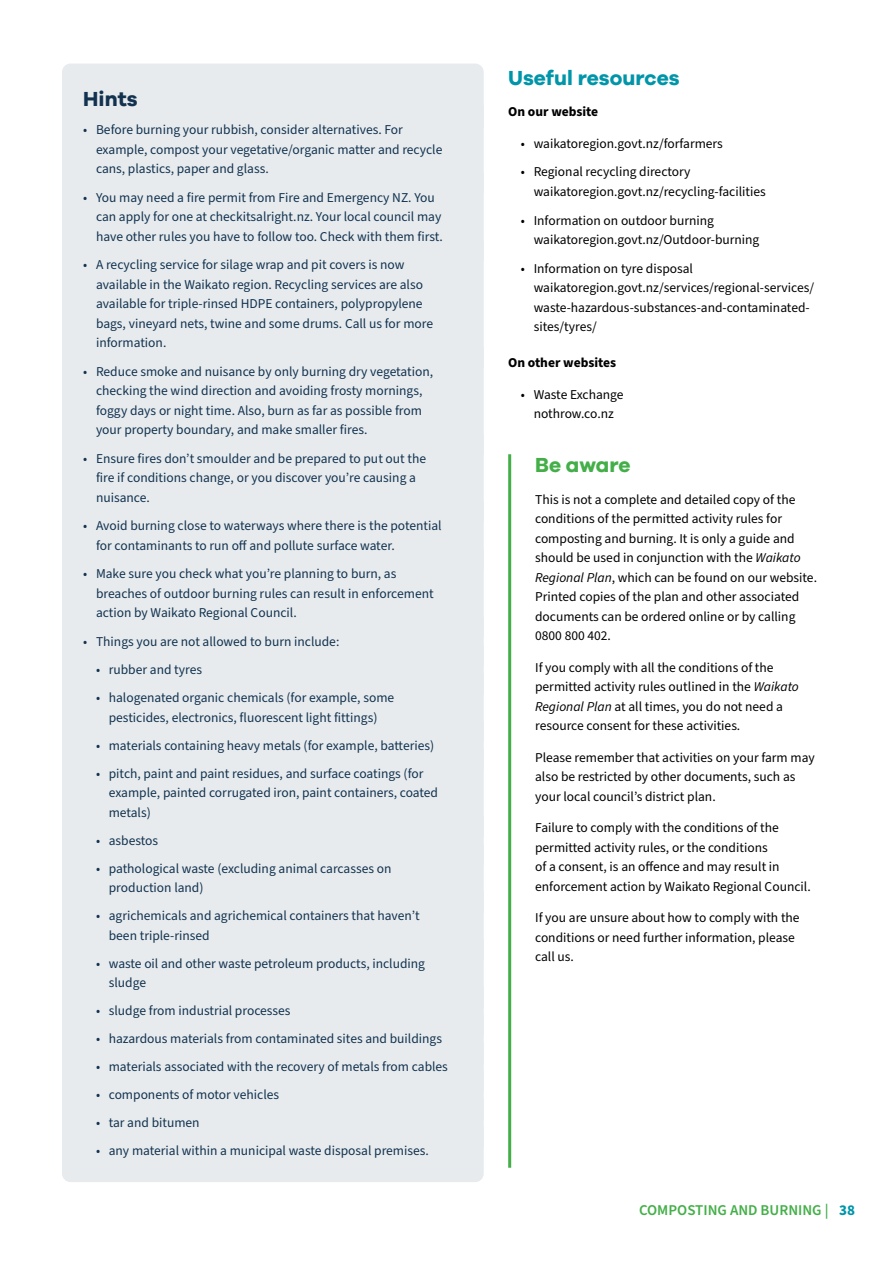
<style>
.page{position:relative;width:893px;height:1263px;background:#fff}
.page>*{position:absolute;margin:0;border:0;box-sizing:border-box;transform-origin:0 0}
.t1{font:700 21px "Galano Grotesque";color:#0095a9}
.t2{font:700 21px "Galano Grotesque";color:#44af49}
.t3{font:700 21px "Galano Grotesque";color:#123250}
.t4{font:600 15px "Source Sans Pro";color:#44af49}
.t5{font:13.5px/19.5px "Source Sans Pro";color:#123250}
.t6{font:13.5px/19.5px "Source Sans Pro";color:#000}
.t7{font:700 13.5px "Source Sans Pro";color:#000}
.s1{font-style:italic}
.s2{font-weight:700;color:#0095a9}
</style>
<div class="page">
<div style="left:62px;top:64px;width:422px;height:70px;background:#e7ebed;border-radius:9px"></div>
<div style="left:62px;top:99px;width:422px;height:101px;background:#e7ebed;border-radius:9px"></div>
<div style="left:62px;top:167px;width:422px;height:100px;background:#e7ebed;border-radius:9px"></div>
<div style="left:62px;top:234px;width:422px;height:140px;background:#e7ebed;border-radius:9px"></div>
<div style="left:62px;top:341px;width:422px;height:120px;background:#e7ebed;border-radius:9px"></div>
<div style="left:62px;top:428px;width:422px;height:100px;background:#e7ebed;border-radius:9px"></div>
<div style="left:62px;top:495px;width:422px;height:81px;background:#e7ebed;border-radius:9px"></div>
<div style="left:62px;top:543px;width:422px;height:101px;background:#e7ebed;border-radius:9px"></div>
<div style="left:62px;top:611px;width:422px;height:61px;background:#e7ebed;border-radius:9px"></div>
<div style="left:62px;top:639px;width:422px;height:62px;background:#e7ebed;border-radius:9px"></div>
<div style="left:62px;top:667px;width:422px;height:81px;background:#e7ebed;border-radius:9px"></div>
<div style="left:62px;top:715px;width:422px;height:61px;background:#e7ebed;border-radius:9px"></div>
<div style="left:62px;top:743px;width:422px;height:100px;background:#e7ebed;border-radius:9px"></div>
<div style="left:62px;top:810px;width:422px;height:61px;background:#e7ebed;border-radius:9px"></div>
<div style="left:62px;top:838px;width:422px;height:81px;background:#e7ebed;border-radius:9px"></div>
<div style="left:62px;top:885px;width:422px;height:81px;background:#e7ebed;border-radius:9px"></div>
<div style="left:62px;top:933px;width:422px;height:81px;background:#e7ebed;border-radius:9px"></div>
<div style="left:62px;top:980px;width:422px;height:62px;background:#e7ebed;border-radius:9px"></div>
<div style="left:62px;top:1008px;width:422px;height:62px;background:#e7ebed;border-radius:9px"></div>
<div style="left:62px;top:1036px;width:422px;height:62px;background:#e7ebed;border-radius:9px"></div>
<div style="left:62px;top:1064px;width:422px;height:62px;background:#e7ebed;border-radius:9px"></div>
<div style="left:62px;top:1092px;width:422px;height:62px;background:#e7ebed;border-radius:9px"></div>
<div style="left:62px;top:1120px;width:422px;height:62px;background:#e7ebed;border-radius:9px"></div>
<hr style="left:508px;top:454px;width:3px;height:714px;background:#44af49">
<h1 class="t3" style="left:83px;top:86px;width:56px">Hints</h1>
<p class="t5" style="left:96px;top:120px;width:348px;text-indent:-13px">• Before burning your rubbish, consider alternatives. For example, compost your vegetative/organic matter and recycle cans, plastics, paper and glass.</p>
<p class="t5" style="left:96px;top:188px;width:348px;text-indent:-13px">• You may need a fire permit from Fire and Emergency NZ. You can apply for one at checkitsalright.nz. Your local council may have other rules you have to follow too. Check with them first.</p>
<p class="t5" style="left:96px;top:255px;width:339px;text-indent:-13px">• A recycling service for silage wrap and pit covers is now available in the Waikato region. Recycling services are also available for triple-rinsed HDPE containers, polypropylene bags, vineyard nets, twine and some drums. Call us for more information.</p>
<p class="t5" style="left:96px;top:362px;width:339px;text-indent:-13px">• Reduce smoke and nuisance by only burning dry vegetation, checking the wind direction and avoiding frosty mornings, foggy days or night time. Also, burn as far as possible from your property boundary, and make smaller fires.</p>
<p class="t5" style="left:96px;top:449px;width:332px;text-indent:-13px">• Ensure fires don’t smoulder and be prepared to put out the fire if conditions change, or you discover you’re causing a nuisance.</p>
<p class="t5" style="left:96px;top:516px;width:347px;text-indent:-13px">• Avoid burning close to waterways where there is the potential for contaminants to run off and pollute surface water.</p>
<p class="t5" style="left:96px;top:564px;width:339px;text-indent:-13px">• Make sure you check what you’re planning to burn, as breaches of outdoor burning rules can result in enforcement action by Waikato Regional Council.</p>
<p class="t5" style="left:83px;top:632px;width:258px">• Things you are not allowed to burn include:</p>
<p class="t5" style="left:96px;top:660px;width:108px">• rubber and tyres</p>
<p class="t5" style="left:96px;top:688px;width:300px;text-align:center">• halogenated organic chemicals (for example, some pesticides, electronics, fluorescent light fittings)</p>
<p class="t5" style="left:96px;top:736px;width:340px">• materials containing heavy metals (for example, batteries)</p>
<p class="t5" style="left:109px;top:764px;width:331px;text-indent:-13px">• pitch, paint and paint residues, and surface coatings (for example, painted corrugated iron, paint containers, coated metals)</p>
<p class="t5" style="left:96px;top:831px;width:64px">• asbestos</p>
<p class="t5" style="left:109px;top:859px;width:284px;text-indent:-13px">• pathological waste (excluding animal carcasses on production land)</p>
<p class="t5" style="left:109px;top:906px;width:312px;text-indent:-13px">• agrichemicals and agrichemical containers that haven’t been triple-rinsed</p>
<p class="t5" style="left:109px;top:954px;width:318px;text-indent:-13px">• waste oil and other waste petroleum products, including sludge</p>
<p class="t5" style="left:96px;top:1001px;width:196px">• sludge from industrial processes</p>
<p class="t5" style="left:96px;top:1029px;width:348px">• hazardous materials from contaminated sites and buildings</p>
<p class="t5" style="left:96px;top:1057px;width:353px">• materials associated with the recovery of metals from cables</p>
<p class="t5" style="left:96px;top:1085px;width:185px">• components of motor vehicles</p>
<p class="t5" style="left:96px;top:1113px;width:105px">• tar and bitumen</p>
<p class="t5" style="left:96px;top:1141px;width:334px">• any material within a municipal waste disposal premises.</p>
<h1 class="t1" style="left:508px;top:65px;width:173px">Useful resources</h1>
<p class="t7" style="left:508px;top:103px;width:92px">On our website</p>
<p class="t6" style="left:521px;top:134px;width:203px">• waikatoregion.govt.nz/forfarmers</p>
<p class="t6" style="left:534px;top:162px;width:234px;text-indent:-13px">• Regional recycling directory waikatoregion.govt.nz/recycling-facilities</p>
<p class="t6" style="left:534px;top:211px;width:227px;text-indent:-13px">• Information on outdoor burning waikatoregion.govt.nz/Outdoor-burning</p>
<p class="t6" style="left:534px;top:259px;width:282px;text-indent:-13px">• Information on tyre disposal waikatoregion.govt.nz/services/regional-services/ waste-hazardous-substances-and-contaminated&shy;sites/tyres/</p>
<p class="t7" style="left:508px;top:353px;width:110px">On other websites</p>
<p class="t6" style="left:521px;top:385px;width:104px;text-align:center">• Waste Exchange nothrow.co.nz</p>
<h1 class="t2" style="left:535px;top:452px;width:97px">Be aware</h1>
<p class="t6" style="left:535px;top:490px;width:283px">This is not a complete and detailed copy of the conditions of the permitted activity rules for composting and burning. It is only a guide and should be used in conjunction with the <span class="s1">Waikato Regional Plan</span>, which can be found on our website.<br>Printed copies of the plan and other associated documents can be ordered online or by calling 0800 800 402.</p>
<p class="t6" style="left:535px;top:658px;width:265px">If you comply with all the conditions of the permitted activity rules outlined in the <span class="s1">Waikato Regional Plan</span> at all times, you do not need a resource consent for these activities.</p>
<p class="t6" style="left:535px;top:748px;width:281px">Please remember that activities on your farm may also be restricted by other documents, such as your local council’s district plan.</p>
<p class="t6" style="left:535px;top:818px;width:277px">Failure to comply with the conditions of the permitted activity rules, or the conditions<br>of a consent, is an offence and may result in enforcement action by Waikato Regional Council.</p>
<p class="t6" style="left:535px;top:908px;width:266px">If you are unsure about how to comply with the conditions or need further information, please call us.</p>
<p class="t4" style="left:639px;top:1199px;width:218px">COMPOSTING AND BURNING | <span class="s2">38</span></p>
</div>
